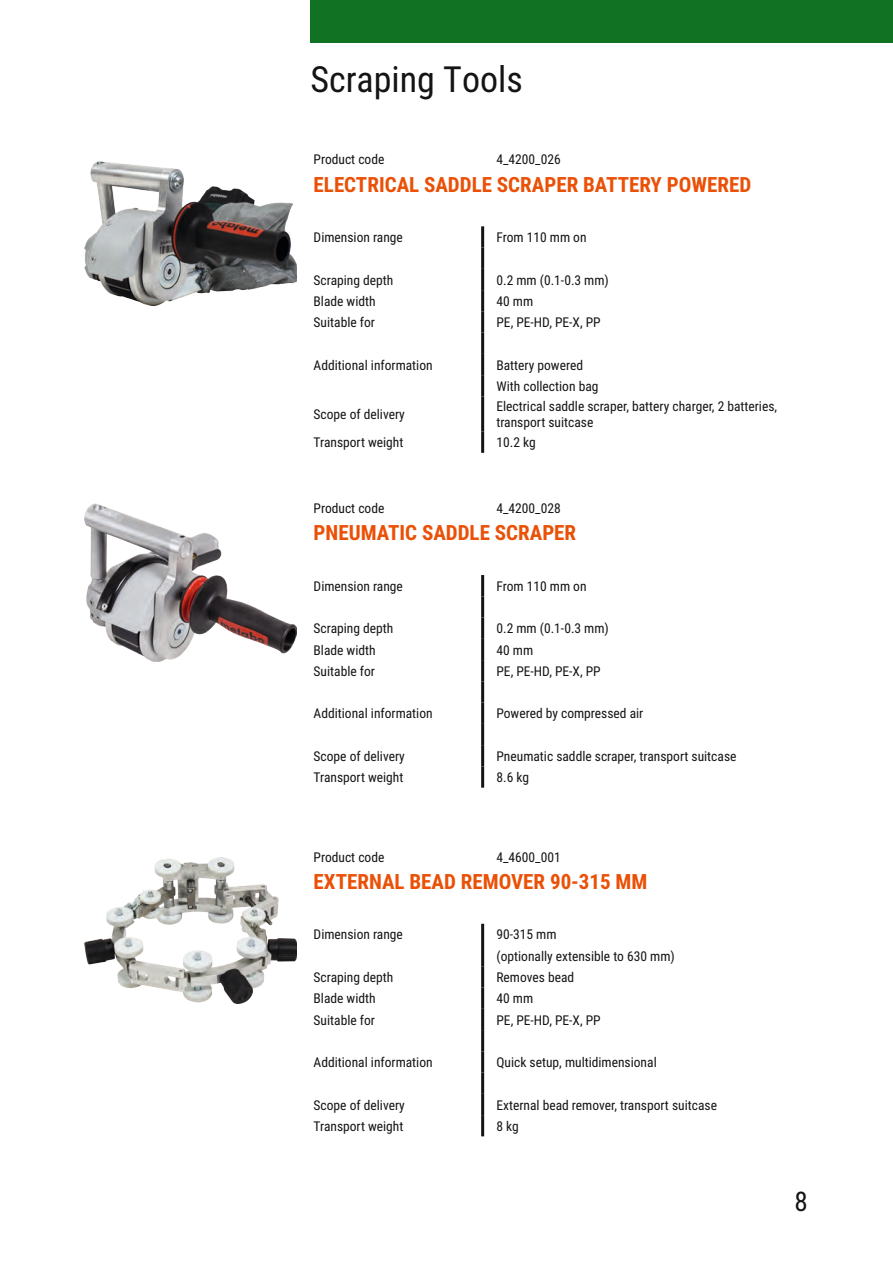
<style>
.page{position:relative;width:893px;height:1263px;background:#fff}
.page>*{position:absolute;margin:0;border:0;box-sizing:border-box;transform-origin:0 0}
.t1{font:36px "Roboto Condensed";color:#131413}
.t2{font:27px "Roboto Condensed";color:#131413}
.t3{font:700 21px "Roboto Condensed";color:#ea5006}
.t4{font:13.5px/21.3px "Roboto Condensed";color:#131413}
</style>
<div class="page">
<img style="left:84px;top:162px;width:213px;height:143px">
<hr style="left:481px;top:226px;width:3px;height:22px;background:#131413">
<hr style="left:481px;top:248px;width:3px;height:21px;background:#131413">
<hr style="left:481px;top:269px;width:3px;height:21px;background:#131413">
<hr style="left:481px;top:290px;width:3px;height:21px;background:#131413">
<hr style="left:481px;top:311px;width:3px;height:22px;background:#131413">
<hr style="left:481px;top:333px;width:3px;height:21px;background:#131413">
<hr style="left:481px;top:354px;width:3px;height:21px;background:#131413">
<hr style="left:481px;top:375px;width:3px;height:21px;background:#131413">
<hr style="left:481px;top:396px;width:3px;height:36px;background:#131413">
<hr style="left:481px;top:432px;width:3px;height:21px;background:#131413">
<div style="left:310px;top:0;width:583px;height:43px;background:#127223"></div>
<img style="left:84px;top:503px;width:213px;height:158px">
<hr style="left:481px;top:575px;width:3px;height:21px;background:#131413">
<hr style="left:481px;top:596px;width:3px;height:21px;background:#131413">
<hr style="left:481px;top:617px;width:3px;height:22px;background:#131413">
<hr style="left:481px;top:639px;width:3px;height:21px;background:#131413">
<hr style="left:481px;top:660px;width:3px;height:21px;background:#131413">
<hr style="left:481px;top:681px;width:3px;height:22px;background:#131413">
<hr style="left:481px;top:703px;width:3px;height:21px;background:#131413">
<hr style="left:481px;top:724px;width:3px;height:21px;background:#131413">
<hr style="left:481px;top:745px;width:3px;height:21px;background:#131413">
<hr style="left:481px;top:766px;width:3px;height:22px;background:#131413">
<img style="left:84px;top:858px;width:213px;height:146px">
<hr style="left:481px;top:924px;width:3px;height:21px;background:#131413">
<hr style="left:481px;top:945px;width:3px;height:21px;background:#131413">
<hr style="left:481px;top:966px;width:3px;height:21px;background:#131413">
<hr style="left:481px;top:987px;width:3px;height:22px;background:#131413">
<hr style="left:481px;top:1009px;width:3px;height:21px;background:#131413">
<hr style="left:481px;top:1030px;width:3px;height:21px;background:#131413">
<hr style="left:481px;top:1051px;width:3px;height:21px;background:#131413">
<hr style="left:481px;top:1072px;width:3px;height:22px;background:#131413">
<hr style="left:481px;top:1094px;width:3px;height:21px;background:#131413">
<hr style="left:481px;top:1115px;width:3px;height:21px;background:#131413">
<h1 class="t1" style="left:310px;top:54px;width:214px">Scraping Tools</h1>
<p class="t4" style="left:314px;top:148px;width:72px">Product code</p>
<p class="t4" style="left:496px;top:148px;width:66px">4_4200_026</p>
<h3 class="t3" style="left:314px;top:169px;width:439px">ELECTRICAL SADDLE SCRAPER BATTERY POWERED</h3>
<p class="t4" style="left:314px;top:226px;width:91px">Dimension range</p>
<p class="t4" style="left:496px;top:226px;width:92px">From 110 mm on</p>
<p class="t4" style="left:314px;top:269px;width:81px">Scraping depth</p>
<p class="t4" style="left:496px;top:269px;width:114px">0.2 mm (0.1-0.3 mm)</p>
<p class="t4" style="left:314px;top:290px;width:64px">Blade width</p>
<p class="t4" style="left:496px;top:290px;width:38px">40 mm</p>
<p class="t4" style="left:314px;top:311px;width:63px">Suitable for</p>
<p class="t4" style="left:496px;top:311px;width:106px">PE, PE-HD, PE-X, PP</p>
<p class="t4" style="left:314px;top:354px;width:121px">Additional information</p>
<p class="t4" style="left:496px;top:354px;width:103px">Battery powered<br>With collection bag</p>
<p class="t4" style="left:314px;top:403px;width:93px">Scope of delivery</p>
<p class="t4" style="left:496px;top:397px;width:282px;line-height:16.5px">Electrical saddle scraper, battery charger, 2 batteries, transport suitcase</p>
<p class="t4" style="left:314px;top:431px;width:91px">Transport weight</p>
<p class="t4" style="left:496px;top:431px;width:41px">10.2 kg</p>
<p class="t4" style="left:314px;top:497px;width:72px">Product code</p>
<p class="t4" style="left:496px;top:497px;width:66px">4_4200_028</p>
<h3 class="t3" style="left:314px;top:518px;width:264px">PNEUMATIC SADDLE SCRAPER</h3>
<p class="t4" style="left:314px;top:575px;width:91px">Dimension range</p>
<p class="t4" style="left:496px;top:575px;width:92px">From 110 mm on</p>
<p class="t4" style="left:314px;top:617px;width:81px">Scraping depth</p>
<p class="t4" style="left:496px;top:617px;width:114px">0.2 mm (0.1-0.3 mm)</p>
<p class="t4" style="left:314px;top:639px;width:64px">Blade width</p>
<p class="t4" style="left:496px;top:639px;width:38px">40 mm</p>
<p class="t4" style="left:314px;top:660px;width:63px">Suitable for</p>
<p class="t4" style="left:496px;top:660px;width:106px">PE, PE-HD, PE-X, PP</p>
<p class="t4" style="left:314px;top:702px;width:121px">Additional information</p>
<p class="t4" style="left:496px;top:702px;width:148px">Powered by compressed air</p>
<p class="t4" style="left:314px;top:745px;width:93px">Scope of delivery</p>
<p class="t4" style="left:496px;top:745px;width:241px">Pneumatic saddle scraper, transport suitcase</p>
<p class="t4" style="left:314px;top:766px;width:91px">Transport weight</p>
<p class="t4" style="left:496px;top:766px;width:34px">8.6 kg</p>
<p class="t4" style="left:314px;top:846px;width:72px">Product code</p>
<p class="t4" style="left:496px;top:846px;width:66px">4_4600_001</p>
<h3 class="t3" style="left:314px;top:867px;width:335px">EXTERNAL BEAD REMOVER 90-315 MM</h3>
<p class="t4" style="left:314px;top:923px;width:91px">Dimension range</p>
<p class="t4" style="left:496px;top:923px;width:180px">90-315 mm<br>(optionally extensible to 630 mm)</p>
<p class="t4" style="left:314px;top:966px;width:81px">Scraping depth</p>
<p class="t4" style="left:496px;top:966px;width:79px">Removes bead</p>
<p class="t4" style="left:314px;top:987px;width:64px">Blade width</p>
<p class="t4" style="left:496px;top:987px;width:38px">40 mm</p>
<p class="t4" style="left:314px;top:1008px;width:63px">Suitable for</p>
<p class="t4" style="left:496px;top:1008px;width:106px">PE, PE-HD, PE-X, PP</p>
<p class="t4" style="left:314px;top:1051px;width:121px">Additional information</p>
<p class="t4" style="left:496px;top:1051px;width:162px">Quick setup, multidimensional</p>
<p class="t4" style="left:314px;top:1093px;width:93px">Scope of delivery</p>
<p class="t4" style="left:496px;top:1093px;width:222px">External bead remover, transport suitcase</p>
<p class="t4" style="left:314px;top:1115px;width:91px">Transport weight</p>
<p class="t4" style="left:496px;top:1115px;width:24px">8 kg</p>
<h2 class="t2" style="left:795px;top:1182px;width:15px">8</h2>
</div>
